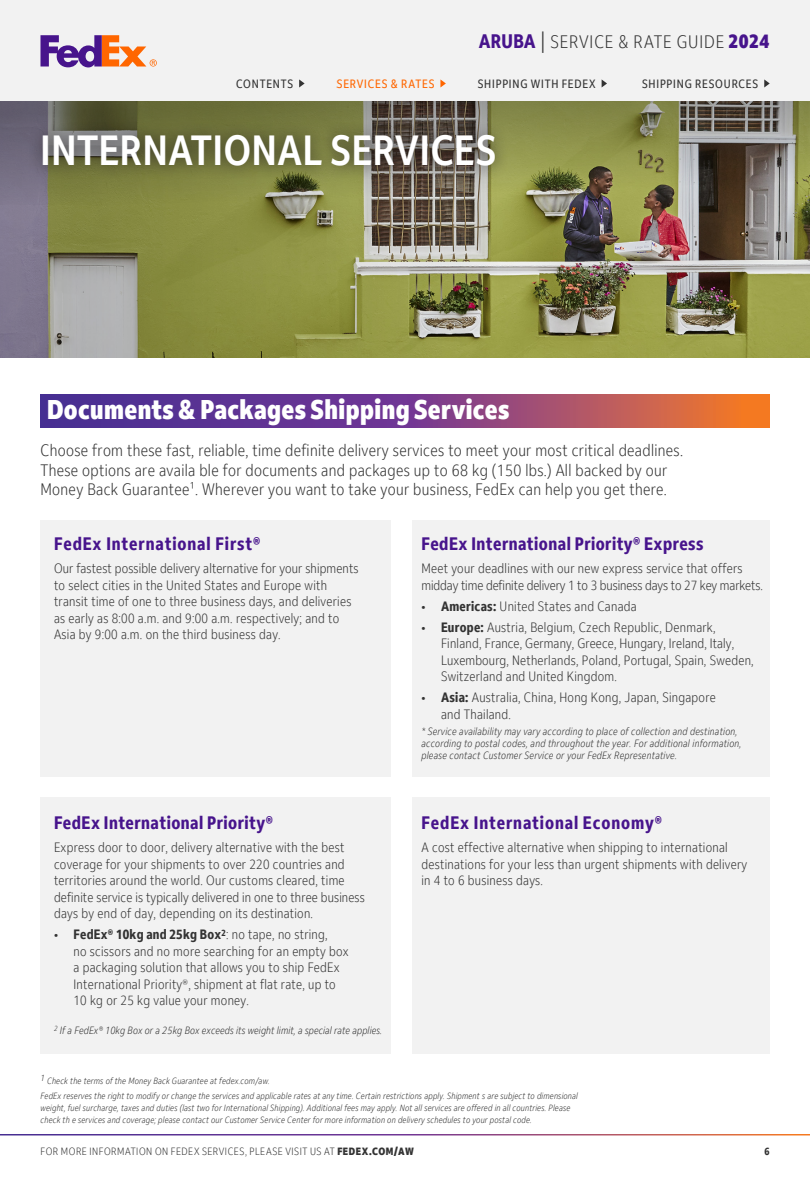
<style>
.page{position:relative;width:810px;height:1188px;background:#fff}
.page>*{position:absolute;margin:0;border:0;box-sizing:border-box;transform-origin:0 0}
.t1{font:500 condensed 42px "Fed Ex Sans App";letter-spacing:.015em;color:#fff}
.t2{font:800 condensed 27px "Fed Ex Sans App";letter-spacing:.015em;color:#fff}
.CLU_16_19{font:700 condensed 18px "Fed Ex Sans App";letter-spacing:.03em;color:#47148c}
.CLU_16_19-2{font:700 condensed 18px "Fed Ex Sans App";letter-spacing:.05em;color:#47148c}
.t3{font:300 condensed 18px "Fed Ex Sans App";letter-spacing:.05em;color:#333}
.CLU_16_19-3{font:300 condensed 16.5px/19.5px "Fed Ex Sans App";letter-spacing:.02em;color:#333}
.CLU_16_19-4{font:300 condensed 13.5px/16.5px "Fed Ex Sans App";letter-spacing:.02em;color:#333}
.CLU_16_19-5{font:300 condensed 13.5px/16.5px "Fed Ex Sans App";letter-spacing:-.005em;color:#333}
.t4{font:condensed 12px "Fed Ex Sans App";letter-spacing:.07em;color:#333}
.t5{font:condensed 12px "Fed Ex Sans App";letter-spacing:.07em;color:#f60}
.CLU_16_19-6{font:italic 300 condensed 10.5px/12px "Fed Ex Sans App";letter-spacing:.02em;color:#333}
.t6{font:300 condensed 10.5px "Fed Ex Sans App";letter-spacing:.05em;color:#333}
.t7{font:700 condensed 10.5px "Fed Ex Sans App";color:#333}
.CLU_16_19-7{font:italic 300 condensed 9px/12px "Fed Ex Sans App";letter-spacing:.02em;color:#333}
.s1{font-weight:700;font-size:19.5px;color:#47148c}
.s2{font-size:22.5px}
.s3{font-weight:800;font-size:19.5px;color:#47148c}
.s4{font-weight:700}
.s5{font-weight:800}
</style>
<div class="page">
<div style="left:0;top:0;width:810px;height:101px;background:#f2f2f2"></div>
<svg style="left:299px;top:79px;width:6px;height:9px"></svg>
<svg style="left:764px;top:79px;width:6px;height:9px"></svg>
<svg style="left:602px;top:80px;width:5px;height:7px"></svg>
<svg style="left:40px;top:35px;width:117px;height:32px"></svg>
<img style="left:500px;top:204px;width:310px;height:154px">
<img style="left:500px;top:101px;width:310px;height:103px">
<svg style="left:0;top:101px;width:500px;height:257px;background:#87885b"></svg>
<svg style="left:40px;top:395px;width:730px;height:32px;background:#87457a"></svg>
<div style="left:412px;top:797px;width:358px;height:256px;background:#f2f2f2"></div>
<div style="left:40px;top:520px;width:352px;height:257px;background:#f2f2f2"></div>
<div style="left:40px;top:797px;width:352px;height:256px;background:#f2f2f2"></div>
<div style="left:412px;top:520px;width:358px;height:257px;background:#f2f2f2"></div>
<svg style="left:440px;top:79px;width:6px;height:9px"></svg>
<div style="left:28px;top:120px;width:482px;height:60px;background:#231f20;opacity:.75"></div>
<h3 class="t3" style="left:479px;top:31px;width:292px"><span class="s1">ARUBA</span> <span class="s2">|</span> SERVICE &amp; RATE GUIDE <span class="s3">2024</span></h3>
<p class="t4" style="left:236px;top:76px;width:58px">CONTENTS</p>
<p class="t4" style="left:478px;top:76px;width:119px">SHIPPING WITH FEDEX</p>
<p class="t4" style="left:642px;top:76px;width:118px">SHIPPING RESOURCES</p>
<p class="t5" style="left:337px;top:76px;width:99px">SERVICES &amp; RATES</p>
<p class="t1" style="left:40px;top:126px;width:457px">INTERNATIONAL SERVICES</p>
<p class="t2" style="left:47px;top:394px;width:464px">Documents &amp; Packages Shipping Services</p>
<p class="CLU_16_19-3" style="left:40px;top:441px;width:644px">Choose from these fast, reliable, time definite delivery services to meet your most critical deadlines.<br>These options are availa ble for documents and packages up to 68 kg (150 lbs.) All backed by our<br>Money Back Guarantee¹. Wherever you want to take your business, FedEx can help you get there.</p>
<p class="CLU_16_19-2" style="left:54px;top:533px;width:208px">FedEx International First®</p>
<p class="CLU_16_19-4" style="left:54px;top:560px;width:306px">Our fastest possible delivery alternative for your shipments to select cities in the United States and Europe with transit time of one to three business days, and deliveries as early as 8:00 a.m. and 9:00 a.m. respectively; and to Asia by 9:00 a.m. on the third business day.</p>
<p class="CLU_16_19" style="left:54px;top:812px;width:220px">FedEx International Priority®</p>
<p class="CLU_16_19-4" style="left:54px;top:839px;width:312px">Express door to door, delivery alternative with the best coverage for your shipments to over 220 countries and territories around the world. Our customs cleared, time definite service is typically delivered in one to three business days by end of day, depending on its destination.</p>
<p class="CLU_16_19-4" style="left:74px;top:926px;width:277px;text-indent:-20px">• <span class="s4">FedEx® 10kg and 25kg Box</span><sup>2</sup>: no tape, no string,<br>no scissors and no more searching for an empty box a packaging solution that allows you to ship FedEx International Priority®, shipment at flat rate, up to 10 kg or 25 kg value your money.</p>
<p class="CLU_16_19-6" style="left:54px;top:1024px;width:330px"><sup>2</sup> If a FedEx® 10kg Box or a 25kg Box exceeds its weight limit, a special rate applies.</p>
<p class="CLU_16_19" style="left:422px;top:533px;width:284px">FedEx International Priority® Express</p>
<p class="CLU_16_19-5" style="left:422px;top:560px;width:343px">Meet your deadlines with our new express service that offers midday time definite delivery 1 to 3 business days to 27 key markets.</p>
<p class="CLU_16_19-4" style="left:422px;top:598px;width:217px">• <span class="s4">Americas:</span> United States and Canada</p>
<p class="CLU_16_19-4" style="left:441px;top:619px;width:314px;text-indent:-20px">• <span class="s4">Europe:</span> Austria, Belgium, Czech Republic, Denmark, Finland, France, Germany, Greece, Hungary, Ireland, Italy, Luxembourg, Netherlands, Poland, Portugal, Spain, Sweden, Switzerland and United Kingdom.</p>
<p class="CLU_16_19-4" style="left:441px;top:689px;width:276px;text-indent:-20px">• <span class="s4">Asia:</span> Australia, China, Hong Kong, Japan, Singapore and Thailand.</p>
<p class="CLU_16_19-6" style="left:422px;top:725px;width:322px">* Service availability may vary according to place of collection and destination, according to postal codes, and throughout the year. For additional information, please contact Customer Service or your FedEx Representative.</p>
<p class="CLU_16_19-2" style="left:422px;top:812px;width:242px">FedEx International Economy®</p>
<p class="CLU_16_19-4" style="left:422px;top:839px;width:327px">A cost effective alternative when shipping to international destinations for your less than urgent shipments with delivery in 4 to 6 business days.</p>
<p class="CLU_16_19-7" style="left:40px;top:1075px;width:231px">1 Check the terms of the Money Back Guarantee at fedex.com/aw.</p>
<p class="CLU_16_19-7" style="left:40px;top:1090px;width:539px">FedEx reserves the right to modify or change the services and applicable rates at any time. Certain restrictions apply. Shipment s are subject to dimensional weight, fuel surcharge, taxes and duties (last two for International Shipping). Additional fees may apply. Not all services are offered in all countries. Please check th e services and coverage; please contact our Customer Service Center for more information on delivery schedules to your postal code.</p>
<p class="t6" style="left:40px;top:1145px;width:375px">FOR MORE INFORMATION ON FEDEX SERVICES, PLEASE VISIT US AT <span class="s5">FEDEX.COM/AW</span></p>
<p class="t7" style="left:764px;top:1145px;width:7px">6</p>
</div>
